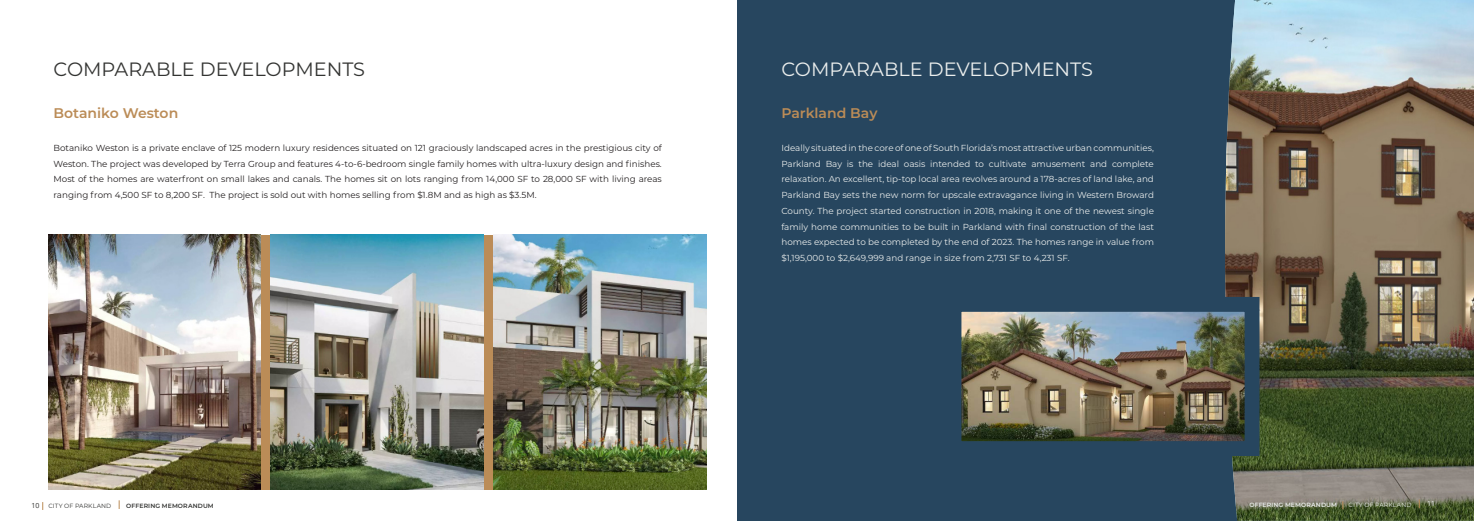
<style>
.page{position:relative;width:1474px;height:521px;background:#fff}
.page>*{position:absolute;margin:0;border:0;box-sizing:border-box;transform-origin:0 0}
.t1{font:19.25px "Montserrat";color:#333432}
.t2{font:19.25px "Montserrat";color:#ebeeed}
.t3{font:600 14px "Montserrat";color:#bb8c57}
.t4{font:8.75px/15.8px "Montserrat";color:#ebeeed;text-align:justify}
.t5{font:8.75px/15.8px "Montserrat";color:#231f20;text-align:justify}
.t6{font:7px "Open Sans";color:#333432}
.t7{font:7px "Open Sans";color:#ebeeed}
.t8{font:600 6.12px "Montserrat";letter-spacing:.02em;color:#333432}
.t9{font:600 6.12px "Montserrat";letter-spacing:.02em;color:#ebeeed}
.t10{font:6.12px "Montserrat";letter-spacing:.015em;color:#333432}
.t11{font:6.12px "Montserrat";letter-spacing:.015em;color:#ebeeed}
</style>
<div class="page">
<div style="left:737px;top:0;width:736px;height:521px;background:#27465f"></div>
<img style="left:1225px;top:0;width:248px;height:521px">
<img style="left:962px;top:313px;width:281px;height:127px">
<div style="left:48px;top:235px;width:658px;height:254px;background:#bb8c57"></div>
<img style="left:48px;top:235px;width:213px;height:254px">
<img style="left:271px;top:235px;width:212px;height:254px">
<img style="left:493px;top:235px;width:213px;height:254px">
<p class="t1" style="left:53px;top:56px;width:313px">COMPARABLE DEVELOPMENTS</p>
<p class="t2" style="left:781px;top:56px;width:313px">COMPARABLE DEVELOPMENTS</p>
<p class="t3" style="left:53px;top:103px;width:126px">Botaniko Weston</p>
<p class="t5" style="left:53px;top:139px;width:610px">Botaniko Weston is a private enclave of 125 modern luxury residences situated on 121 graciously landscaped acres in the prestigious city of Weston. The project was developed by Terra Group and features 4-to-6-bedroom single family homes with ultra-luxury design and finishes.<br>Most of the homes are waterfront on small lakes and canals. The homes sit on lots ranging from 14,000 SF to 28,000 SF with living areas ranging from 4,500 SF to 8,200 SF. The project is sold out with homes selling from $1.8M and as high as $3.5M.</p>
<p class="t3" style="left:781px;top:103px;width:97px">Parkland Bay</p>
<p class="t4" style="left:781px;top:139px;width:374px">Ideally situated in the core of one of South Florida’s most attractive urban communities, Parkland Bay is the ideal oasis intended to cultivate amusement and complete relaxation. An excellent, tip-top local area revolves around a 178-acres of land lake, and Parkland Bay sets the new norm for upscale extravagance living in Western Broward County. The project started construction in 2018, making it one of the newest single family home communities to be built in Parkland with final construction of the last homes expected to be completed by the end of 2023. The homes range in value from $1,195,000 to $2,649,999 and range in size from 2,731 SF to 4,231 SF.</p>
<p class="t6" style="left:31px;top:500px;width:10px">10</p>
<p class="t10" style="left:48px;top:501px;width:64px">CITY OF PARKLAND</p>
<p class="t8" style="left:126px;top:501px;width:89px">OFFERING MEMORANDUM</p>
<p class="t9" style="left:1249px;top:501px;width:89px">OFFERING MEMORANDUM</p>
<p class="t11" style="left:1348px;top:500px;width:64px">CITY OF PARKLAND</p>
<p class="t7" style="left:1426px;top:499px;width:10px">11</p>
</div>
